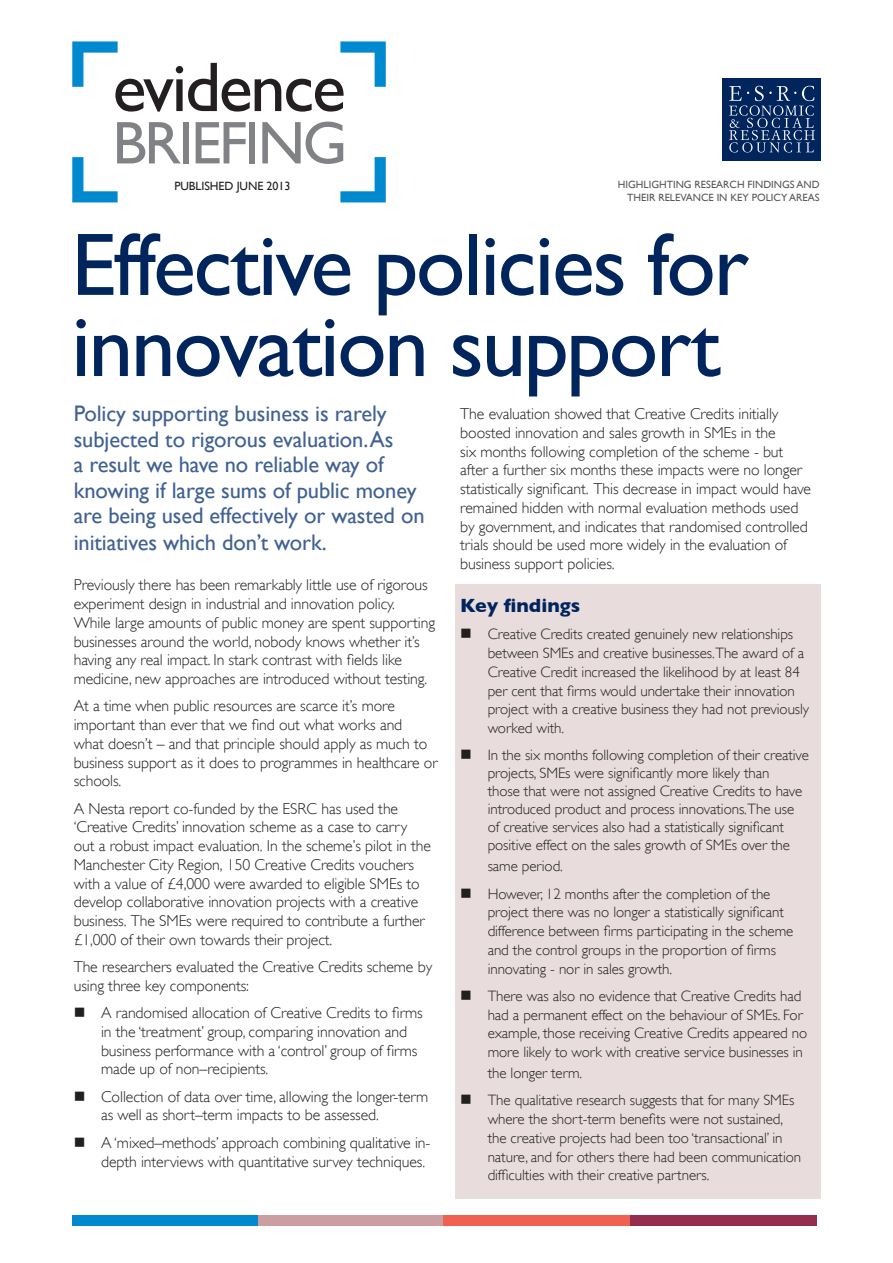
<style>
.page{position:relative;width:893px;height:1263px;background:#fff}
.page>*{position:absolute;margin:0;border:0;box-sizing:border-box;transform-origin:0 0}
.Headline{font:89.25px/81px "Gill Sans";letter-spacing:-.025em;color:#00255d}
.t1{font:70.65px "Gill Sans";letter-spacing:-.03em;color:#231f20}
.t2{font:60.6px "Gill Sans";letter-spacing:-.04em;color:#808285}
.Intro_paragraph{font:22.5px/25.8px "Gill Sans";letter-spacing:-.005em;color:#406193}
.sub_head{font:700 19.5px "Gill Sans";color:#00255d}
.body_text{font:300 15.75px/18.8px "Gill Sans";letter-spacing:-.005em;color:#231f20}
.body_text-2{font:300 15px/18.8px "Gill Sans";letter-spacing:-.005em;color:#231f20}
.pull_out_text{font:12px "Gill Sans";letter-spacing:-.005em;color:#231f20}
.t3{font:10.5px/12.8px "Gill Sans";color:#57585a;text-align:right}
</style>
<div class="page">
<div style="left:72px;top:1215px;width:186px;height:11px;background:#0089cf"></div>
<div style="left:258px;top:1215px;width:186px;height:11px;background:#cb9fa1"></div>
<div style="left:444px;top:1215px;width:186px;height:11px;background:#f16152"></div>
<div style="left:630px;top:1215px;width:186px;height:11px;background:#942d4e"></div>
<div style="left:455px;top:585px;width:366px;height:614px;background:#e8dcdc"></div>
<svg style="left:72px;top:41px;width:46px;height:46px"></svg>
<svg style="left:72px;top:157px;width:46px;height:45px"></svg>
<svg style="left:340px;top:41px;width:46px;height:46px"></svg>
<svg style="left:340px;top:157px;width:46px;height:45px"></svg>
<div style="left:722px;top:78px;width:99px;height:82px;background:#00255d"></div>
<svg style="left:729px;top:86px;width:86px;height:67px"></svg>
<p class="t1" style="left:113px;top:46px;width:235px">evidence</p>
<p class="t2" style="left:113px;top:107px;width:236px">BRIEFING</p>
<p class="pull_out_text" style="left:174px;top:179px;width:117px">PUBLISHED JUNE 2013</p>
<p class="t3" style="left:618px;top:178px;width:203px">HIGHLIGHTING RESEARCH FINDINGS AND<br>THEIR RELEVANCE IN KEY POLICY AREAS</p>
<p class="Headline" style="left:71px;top:223px;width:679px">Effective policies for innovation support</p>
<p class="Intro_paragraph" style="left:74px;top:401px;width:352px">Policy supporting business is rarely subjected to rigorous evaluation. As<br>a result we have no reliable way of knowing if large sums of public money are being used effectively or wasted on initiatives which don’t work.</p>
<p class="body_text" style="left:74px;top:576px;width:363px">Previously there has been remarkably little use of rigorous experiment design in industrial and innovation policy.<br>While large amounts of public money are spent supporting businesses around the world, nobody knows whether it’s having any real impact. In stark contrast with fields like medicine, new approaches are introduced without testing.</p>
<p class="body_text" style="left:74px;top:697px;width:365px">At a time when public resources are scarce it’s more important than ever that we find out what works and<br>what doesn’t – and that principle should apply as much to business support as it does to programmes in healthcare or schools.</p>
<p class="body_text" style="left:74px;top:799px;width:359px">A Nesta report co-funded by the ESRC has used the ‘Creative Credits’ innovation scheme as a case to carry out a robust impact evaluation. In the scheme’s pilot in the Manchester City Region, 150 Creative Credits vouchers with a value of £4,000 were awarded to eligible SMEs to develop collaborative innovation projects with a creative business. The SMEs were required to contribute a further £1,000 of their own towards their project.</p>
<p class="body_text" style="left:74px;top:957px;width:360px">The researchers evaluated the Creative Credits scheme by using three key components:</p>
<p class="body_text" style="left:101px;top:1003px;width:323px;text-indent:-27px">■ A randomised allocation of Creative Credits to firms in the ‘treatment’ group, comparing innovation and business performance with a ‘control’ group of firms made up of non–recipients.</p>
<p class="body_text" style="left:101px;top:1087px;width:329px;text-indent:-27px">■ Collection of data over time, allowing the longer-term as well as short–term impacts to be assessed.</p>
<p class="body_text" style="left:101px;top:1133px;width:331px;text-indent:-27px">■ A ‘mixed–methods’ approach combining qualitative in&shy;depth interviews with quantitative survey techniques.</p>
<p class="body_text" style="left:460px;top:404px;width:352px">The evaluation showed that Creative Credits initially boosted innovation and sales growth in SMEs in the<br>six months following completion of the scheme - but after a further six months these impacts were no longer statistically significant. This decrease in impact would have remained hidden with normal evaluation methods used by government, and indicates that randomised controlled trials should be used more widely in the evaluation of business support policies.</p>
<p class="sub_head" style="left:460px;top:594px;width:121px">Key findings</p>
<p class="body_text-2" style="left:488px;top:625px;width:323px;text-indent:-27px">■ Creative Credits created genuinely new relationships between SMEs and creative businesses.The award of a Creative Credit increased the likelihood by at least 84 per cent that firms would undertake their innovation project with a creative business they had not previously worked with.</p>
<p class="body_text-2" style="left:488px;top:746px;width:323px;line-height:18px;text-indent:-27px">■ In the six months following completion of their creative projects, SMEs were significantly more likely than<br>those that were not assigned Creative Credits to have introduced product and process innovations.The use of creative services also had a statistically significant positive effect on the sales growth of SMEs over the</p>
<p class="body_text-2" style="left:488px;top:857px;width:77px">same period.</p>
<p class="body_text-2" style="left:488px;top:884px;width:307px;text-indent:-27px">■ However, 12 months after the completion of the project there was no longer a statistically significant difference between firms participating in the scheme and the control groups in the proportion of firms innovating - nor in sales growth.</p>
<p class="body_text-2" style="left:488px;top:986px;width:321px;text-indent:-27px">■ There was also no evidence that Creative Credits had had a permanent effect on the behaviour of SMEs. For example, those receiving Creative Credits appeared no more likely to work with creative service businesses in</p>
<p class="body_text-2" style="left:488px;top:1064px;width:96px">the longer term.</p>
<p class="body_text-2" style="left:488px;top:1091px;width:315px;text-indent:-27px">■ The qualitative research suggests that for many SMEs where the short-term benefits were not sustained, the creative projects had been too ‘transactional’ in nature, and for others there had been communication difficulties with their creative partners.</p>
</div>
